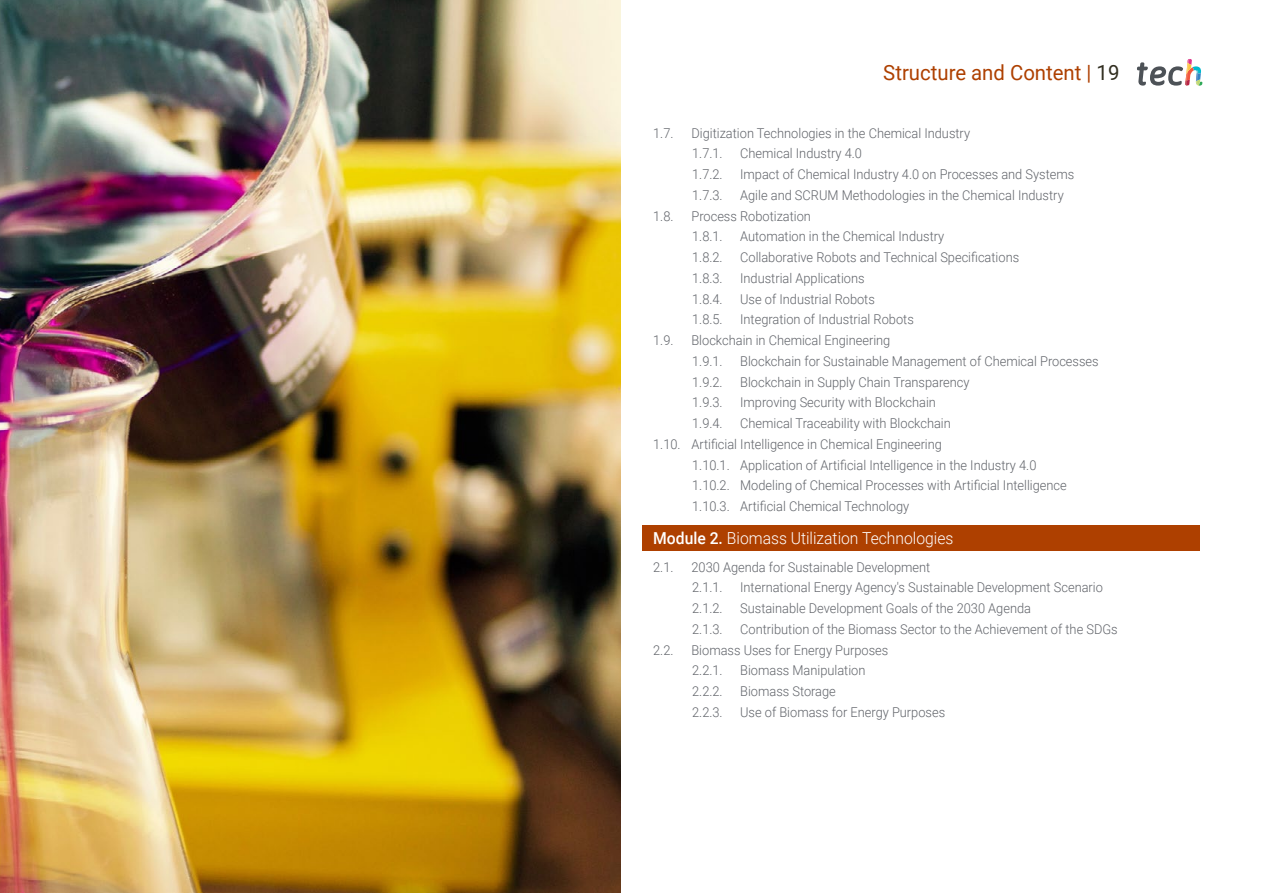
<style>
.page{position:relative;width:1263px;height:893px;background:#fff}
.page>*{position:absolute;margin:0;border:0;box-sizing:border-box;transform-origin:0 0}
.t1{font:21px "Roboto";color:#ae4000}
.t2{font:300 16.5px "Roboto";color:#fff;scale:.95 1}
.t3{font:300 13.5px/20.7px "Roboto";color:#61646a;scale:.95 1}
.s1{color:#312e20}
.s2{font-weight:500}
</style>
<div class="page">
<div style="left:642px;top:526px;width:557px;height:25px;background:#ae4000"></div>
<svg style="left:1137px;top:59px;width:65px;height:27px"></svg>
<img style="left:0;top:0;width:621px;height:893px">
<h1 class="t1" style="left:883px;top:57px;width:238px">Structure and Content | <span class="s1">19</span></h1>
<p class="t3" style="left:653px;top:122px;width:23px">1.7.</p>
<p class="t3" style="left:691px;top:122px;width:295px">Digitization Technologies in the Chemical Industry<br>1.7.1.</p>
<p class="t3" style="left:740px;top:143px;width:130px">Chemical Industry 4.0</p>
<p class="t3" style="left:692px;top:164px;width:34px">1.7.2.</p>
<p class="t3" style="left:740px;top:164px;width:353px">Impact of Chemical Industry 4.0 on Processes and Systems</p>
<p class="t3" style="left:692px;top:184px;width:34px">1.7.3.</p>
<p class="t3" style="left:740px;top:184px;width:342px">Agile and SCRUM Methodologies in the Chemical Industry</p>
<p class="t3" style="left:653px;top:205px;width:23px">1.8.</p>
<p class="t3" style="left:691px;top:205px;width:127px">Process Robotization<br>1.8.1.</p>
<p class="t3" style="left:740px;top:226px;width:216px">Automation in the Chemical Industry</p>
<p class="t3" style="left:692px;top:247px;width:34px">1.8.2.</p>
<p class="t3" style="left:740px;top:247px;width:295px">Collaborative Robots and Technical Specifications</p>
<p class="t3" style="left:692px;top:267px;width:34px">1.8.3.</p>
<p class="t3" style="left:740px;top:267px;width:132px">Industrial Applications</p>
<p class="t3" style="left:692px;top:288px;width:34px">1.8.4.</p>
<p class="t3" style="left:740px;top:288px;width:143px">Use of Industrial Robots</p>
<p class="t3" style="left:692px;top:309px;width:34px">1.8.5.</p>
<p class="t3" style="left:740px;top:309px;width:184px">Integration of Industrial Robots</p>
<p class="t3" style="left:653px;top:330px;width:23px">1.9.</p>
<p class="t3" style="left:691px;top:330px;width:211px">Blockchain in Chemical Engineering<br>1.9.1.</p>
<p class="t3" style="left:740px;top:350px;width:379px">Blockchain for Sustainable Management of Chemical Processes</p>
<p class="t3" style="left:692px;top:371px;width:34px">1.9.2.</p>
<p class="t3" style="left:740px;top:371px;width:243px">Blockchain in Supply Chain Transparency</p>
<p class="t3" style="left:692px;top:392px;width:34px">1.9.3.</p>
<p class="t3" style="left:740px;top:392px;width:208px">Improving Security with Blockchain</p>
<p class="t3" style="left:692px;top:413px;width:34px">1.9.4.</p>
<p class="t3" style="left:740px;top:413px;width:223px">Chemical Traceability with Blockchain</p>
<p class="t3" style="left:653px;top:433px;width:305px">1.10. Artificial Intelligence in Chemical Engineering</p>
<p class="t3" style="left:692px;top:454px;width:364px">1.10.1. Application of Artificial Intelligence in the Industry 4.0</p>
<p class="t3" style="left:692px;top:475px;width:396px">1.10.2. Modeling of Chemical Processes with Artificial Intelligence</p>
<p class="t3" style="left:692px;top:496px;width:230px">1.10.3. Artificial Chemical Technology</p>
<p class="t2" style="left:653px;top:527px;width:317px"><span class="s2">Module 2.</span> Biomass Utilization Technologies</p>
<p class="t3" style="left:653px;top:556px;width:23px">2.1.</p>
<p class="t3" style="left:691px;top:556px;width:253px">2030 Agenda for Sustainable Development<br>2.1.1.</p>
<p class="t3" style="left:740px;top:577px;width:383px">International Energy Agency's Sustainable Development Scenario</p>
<p class="t3" style="left:692px;top:597px;width:34px">2.1.2.</p>
<p class="t3" style="left:740px;top:597px;width:308px">Sustainable Development Goals of the 2030 Agenda</p>
<p class="t3" style="left:692px;top:618px;width:34px">2.1.3.</p>
<p class="t3" style="left:740px;top:618px;width:399px">Contribution of the Biomass Sector to the Achievement of the SDGs</p>
<p class="t3" style="left:653px;top:639px;width:23px">2.2.</p>
<p class="t3" style="left:691px;top:639px;width:209px">Biomass Uses for Energy Purposes<br>2.2.1.</p>
<p class="t3" style="left:740px;top:660px;width:133px">Biomass Manipulation</p>
<p class="t3" style="left:692px;top:680px;width:34px">2.2.2.</p>
<p class="t3" style="left:740px;top:680px;width:102px">Biomass Storage</p>
<p class="t3" style="left:692px;top:701px;width:34px">2.2.3.</p>
<p class="t3" style="left:740px;top:701px;width:217px">Use of Biomass for Energy Purposes</p>
</div>
